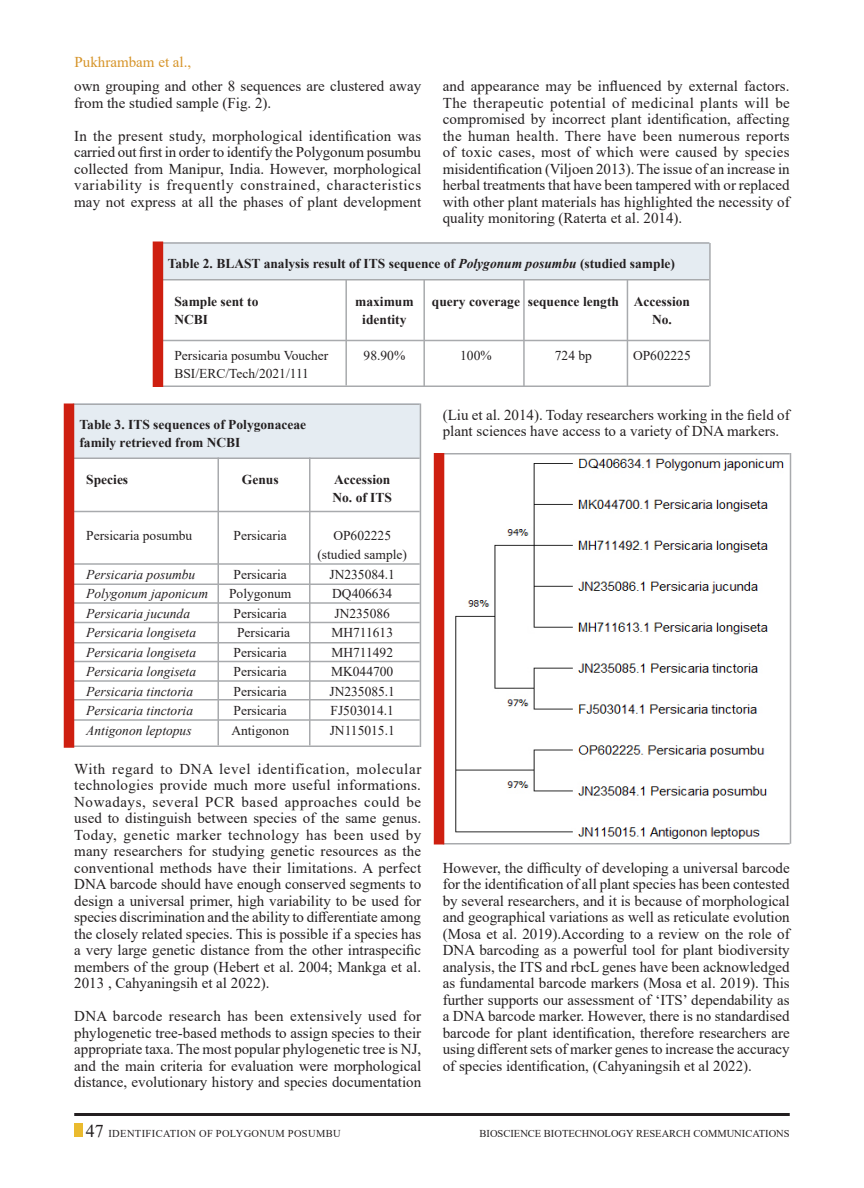
<style>
.page{position:relative;width:864px;height:1188px;background:#fff}
.page>*{position:absolute;margin:0;border:0;box-sizing:border-box;transform-origin:0 0}
.Body_text{font:15px/16.5px "Times New Roman";color:#231f20;text-align:justify}
.Body_text-2{font:15px "Times New Roman";color:#d69429}
.Body_text-3{font:13.5px "Times New Roman";color:#231f20}
.Body_text-4{font:700 13.5px "Times New Roman";color:#231f20}
.Body_text-5{font:italic 13.5px "Times New Roman";color:#231f20}
.t1{font:10.5px "Times New Roman";color:#231f20}
.t2{font:10.5px "Times New Roman";letter-spacing:.035em;color:#231f20}
.s1{font-style:italic}
.s2{font-size:18px}
</style>
<div class="page">
<div style="left:74px;top:1124px;width:9px;height:13px;background:#eaba2e"></div>
<hr style="left:74px;top:1113px;width:716px;height:3px;background:#231f20">
<div style="left:161px;top:242px;width:548px;height:38px;background:#e5ecf2"></div>
<hr style="left:161px;top:279px;width:548px;height:1px;background:#a8aaad">
<hr style="left:161px;top:340px;width:548px;height:1px;background:#a8aaad">
<hr style="left:161px;top:242px;width:548px;height:2px;background:#a8aaad">
<hr style="left:161px;top:386px;width:548px;height:1px;background:#a8aaad">
<hr style="left:345px;top:279px;width:2px;height:107px;background:#a8aaad">
<hr style="left:423px;top:280px;width:2px;height:106px;background:#a8aaad">
<hr style="left:523px;top:280px;width:2px;height:106px;background:#a8aaad">
<hr style="left:627px;top:280px;width:1px;height:106px;background:#a8aaad">
<hr style="left:709px;top:243px;width:2px;height:143px;background:#a8aaad">
<div style="left:153px;top:242px;width:10px;height:145px;background:#ce1f10"></div>
<div style="left:73px;top:404px;width:347px;height:54px;background:#e5ecf2"></div>
<hr style="left:73px;top:404px;width:347px;height:1px;background:#a8aaad">
<hr style="left:73px;top:458px;width:347px;height:1px;background:#a8aaad">
<hr style="left:73px;top:511px;width:347px;height:1px;background:#a8aaad">
<hr style="left:73px;top:563px;width:347px;height:2px;background:#a8aaad">
<hr style="left:73px;top:584px;width:347px;height:1px;background:#a8aaad">
<hr style="left:73px;top:602px;width:347px;height:2px;background:#a8aaad">
<hr style="left:73px;top:622px;width:347px;height:1px;background:#a8aaad">
<hr style="left:73px;top:642px;width:347px;height:2px;background:#a8aaad">
<hr style="left:73px;top:661px;width:347px;height:1px;background:#a8aaad">
<hr style="left:73px;top:680px;width:347px;height:2px;background:#a8aaad">
<hr style="left:73px;top:699px;width:347px;height:1px;background:#a8aaad">
<hr style="left:73px;top:719px;width:347px;height:2px;background:#a8aaad">
<hr style="left:73px;top:746px;width:347px;height:1px;background:#a8aaad">
<hr style="left:218px;top:458px;width:1px;height:288px;background:#a8aaad">
<hr style="left:309px;top:458px;width:1px;height:288px;background:#a8aaad">
<hr style="left:420px;top:403px;width:1px;height:344px;background:#a8aaad">
<div style="left:64px;top:404px;width:10px;height:344px;background:#ce1f10"></div>
<img style="left:444px;top:454px;width:346px;height:389px">
<hr style="left:443px;top:453px;width:347px;height:1px;background:#a8aaad">
<hr style="left:443px;top:843px;width:347px;height:1px;background:#a8aaad">
<hr style="left:790px;top:453px;width:1px;height:391px;background:#a8aaad">
<div style="left:434px;top:453px;width:10px;height:391px;background:#ce1f10"></div>
<p class="Body_text-2" style="left:75px;top:51px;width:118px">Pukhrambam et al.,</p>
<p class="Body_text" style="left:74px;top:78px;width:348px">own grouping and other 8 sequences are clustered away from the studied sample (Fig. 2).</p>
<p class="Body_text" style="left:74px;top:127px;width:349px">In the present study, morphological identification was carried out first in order to identify the Polygonum posumbu collected from Manipur, India. However, morphological variability is frequently constrained, characteristics may not express at all the phases of plant development</p>
<p class="Body_text" style="left:443px;top:78px;width:350px">and appearance may be influenced by external factors.<br>The therapeutic potential of medicinal plants will be compromised by incorrect plant identification, affecting the human health. There have been numerous reports of toxic cases, most of which were caused by species misidentification (Viljoen 2013). The issue of an increase in herbal treatments that have been tampered with or replaced with other plant materials has highlighted the necessity of quality monitoring (Raterta et al. 2014).</p>
<p class="Body_text-4" style="left:168px;top:254px;width:509px">Table 2. BLAST analysis result of ITS sequence of <span class="s1">Polygonum posumbu</span> (studied sample)</p>
<p class="Body_text-4" style="left:174px;top:292px;width:85px">Sample sent to</p>
<p class="Body_text-4" style="left:355px;top:292px;width:60px">maximum</p>
<p class="Body_text-4" style="left:432px;top:292px;width:260px">query coverage sequence length Accession</p>
<p class="Body_text-4" style="left:174px;top:310px;width:35px">NCBI</p>
<p class="Body_text-4" style="left:362px;top:310px;width:46px">identity</p>
<p class="Body_text-4" style="left:652px;top:310px;width:21px">No.</p>
<p class="Body_text-3" style="left:174px;top:346px;width:155px">Persicaria posumbu Voucher</p>
<p class="Body_text-3" style="left:364px;top:346px;width:43px">98.90%</p>
<p class="Body_text-3" style="left:460px;top:346px;width:33px">100%</p>
<p class="Body_text-3" style="left:555px;top:346px;width:64px">724 bp O</p>
<p class="Body_text-3" style="left:643px;top:346px;width:50px">P602225</p>
<p class="Body_text-3" style="left:174px;top:364px;width:136px">BSI/ERC/Tech/2021/111</p>
<p class="Body_text-4" style="left:80px;top:415px;width:228px">Table 3. ITS sequences of Polygonaceae</p>
<p class="Body_text-4" style="left:80px;top:433px;width:163px">family retrieved from NCBI</p>
<p class="Body_text-4" style="left:86px;top:470px;width:43px">Species</p>
<p class="Body_text-4" style="left:242px;top:470px;width:38px">Genus</p>
<p class="Body_text-4" style="left:334px;top:470px;width:58px">Accession</p>
<p class="Body_text-4" style="left:332px;top:488px;width:61px">No. of ITS</p>
<p class="Body_text-3" style="left:86px;top:526px;width:108px">Persicaria posumbu</p>
<p class="Body_text-3" style="left:234px;top:526px;width:83px">Persicaria O</p>
<p class="Body_text-3" style="left:343px;top:526px;width:50px">P602225</p>
<p class="Body_text-3" style="left:317px;top:545px;width:91px">(studied sample)</p>
<p class="Body_text-5" style="left:86px;top:565px;width:111px">Persicaria posumbu</p>
<p class="Body_text-3" style="left:234px;top:565px;width:55px">Persicaria</p>
<p class="Body_text-3" style="left:329px;top:565px;width:67px">JN235084.1</p>
<p class="Body_text-5" style="left:86px;top:584px;width:123px">Polygonum japonicum</p>
<p class="Body_text-3" style="left:229px;top:584px;width:64px">Polygonum</p>
<p class="Body_text-3" style="left:332px;top:584px;width:61px">DQ406634</p>
<p class="Body_text-5" style="left:86px;top:604px;width:105px">Persicaria jucunda</p>
<p class="Body_text-3" style="left:234px;top:604px;width:55px">Persicaria</p>
<p class="Body_text-3" style="left:334px;top:604px;width:57px">JN235086</p>
<p class="Body_text-5" style="left:86px;top:623px;width:111px">Persicaria longiseta</p>
<p class="Body_text-3" style="left:237px;top:623px;width:55px">Persicaria</p>
<p class="Body_text-3" style="left:331px;top:623px;width:63px">MH711613</p>
<p class="Body_text-5" style="left:86px;top:643px;width:111px">Persicaria longiseta</p>
<p class="Body_text-3" style="left:234px;top:643px;width:55px">Persicaria</p>
<p class="Body_text-3" style="left:331px;top:643px;width:63px">MH711492</p>
<p class="Body_text-5" style="left:86px;top:662px;width:111px">Persicaria longiseta</p>
<p class="Body_text-3" style="left:234px;top:662px;width:55px">Persicaria</p>
<p class="Body_text-3" style="left:331px;top:662px;width:64px">MK044700</p>
<p class="Body_text-5" style="left:86px;top:682px;width:108px">Persicaria tinctoria</p>
<p class="Body_text-3" style="left:234px;top:682px;width:55px">Persicaria</p>
<p class="Body_text-3" style="left:329px;top:682px;width:67px">JN235085.1</p>
<p class="Body_text-5" style="left:86px;top:701px;width:108px">Persicaria tinctoria</p>
<p class="Body_text-3" style="left:234px;top:701px;width:80px">Persicaria F</p>
<p class="Body_text-3" style="left:338px;top:701px;width:57px">J503014.1</p>
<p class="Body_text-5" style="left:86px;top:721px;width:107px">Antigonon leptopus</p>
<p class="Body_text-3" style="left:231px;top:721px;width:59px">Antigonon</p>
<p class="Body_text-3" style="left:330px;top:721px;width:67px">JN115015.1</p>
<p class="Body_text" style="left:74px;top:760px;width:349px">With regard to DNA level identification, molecular technologies provide much more useful informations.<br>Nowadays, several PCR based approaches could be used to distinguish between species of the same genus.<br>Today, genetic marker technology has been used by many researchers for studying genetic resources as the conventional methods have their limitations. A perfect DNA barcode should have enough conserved segments to design a universal primer, high variability to be used for species discrimination and the ability to differentiate among the closely related species. This is possible if a species has a very large genetic distance from the other intraspecific members of the group (Hebert et al. 2004; Mankga et al.<br>2013 , Cahyaningsih et al 2022).</p>
<p class="Body_text" style="left:74px;top:1008px;width:349px">DNA barcode research has been extensively used for phylogenetic tree-based methods to assign species to their appropriate taxa. The most popular phylogenetic tree is NJ, and the main criteria for evaluation were morphological distance, evolutionary history and species documentation</p>
<p class="Body_text" style="left:443px;top:406px;width:348px">(Liu et al. 2014). Today researchers working in the field of plant sciences have access to a variety of DNA markers.</p>
<p class="Body_text" style="left:443px;top:859px;width:350px">However, the difficulty of developing a universal barcode for the identification of all plant species has been contested by several researchers, and it is because of morphological and geographical variations as well as reticulate evolution (Mosa et al. 2019).According to a review on the role of DNA barcoding as a powerful tool for plant biodiversity analysis, the ITS and rbcL genes have been acknowledged as fundamental barcode markers (Mosa et al. 2019). This further supports our assessment of ‘ITS’ dependability as a DNA barcode marker. However, there is no standardised barcode for plant identification, therefore researchers are using different sets of marker genes to increase the accuracy of species identification, (Cahyaningsih et al 2022).</p>
<p class="t1" style="left:86px;top:1126px;width:73px"><span class="s2">47</span> Identificati</p>
<p class="t2" style="left:181px;top:1126px;width:162px">on of Polygonum posumbu</p>
<p class="t1" style="left:480px;top:1126px;width:126px">BIOSCIENCE BIOTECHNOLO</p>
<p class="t1" style="left:619px;top:1126px;width:173px">GY RESEARCH COMMUNICATIONS</p>
</div>
